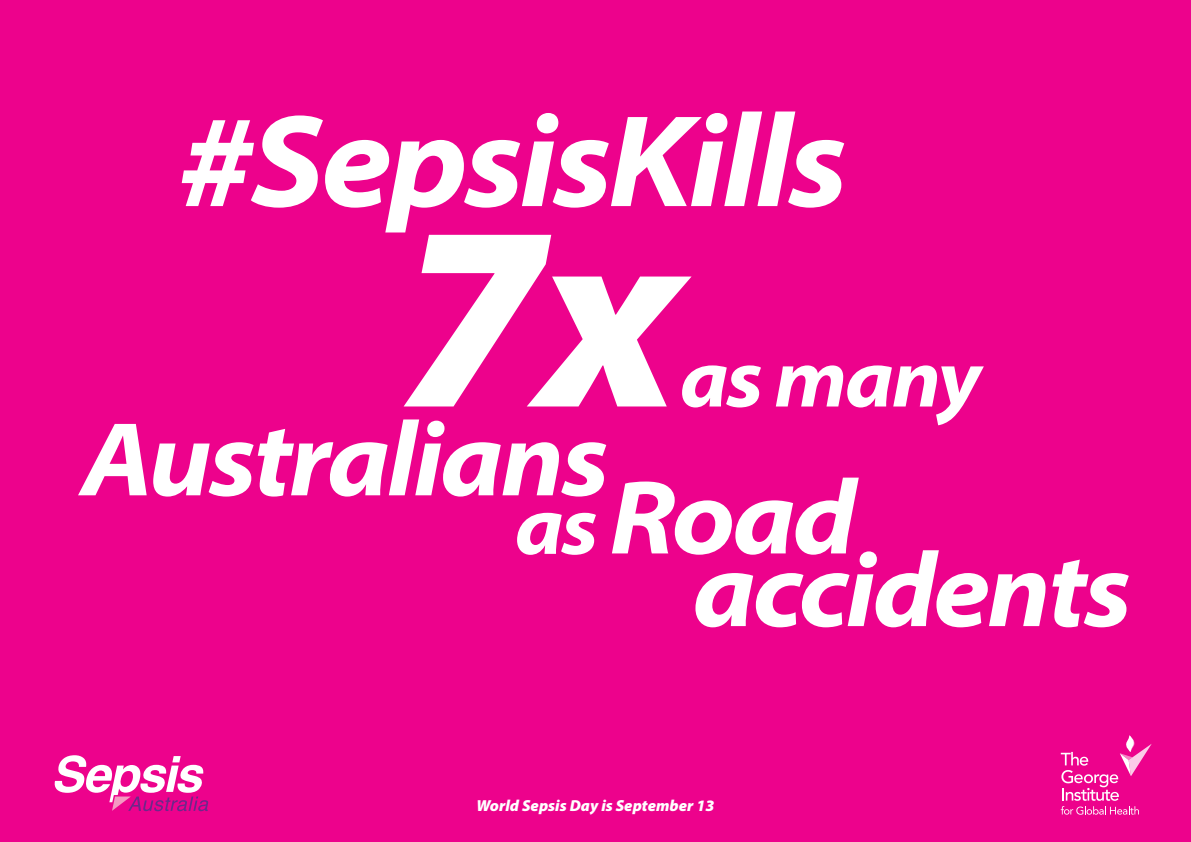
<style>
.page{position:relative;width:1191px;height:842px;background:#ed028c}
.page>*{position:absolute;margin:0;border:0;box-sizing:border-box;transform-origin:0 0}
.t1{font:italic 900 264.1px "Myriad Pro";color:#fff}
.t2{font:italic 700 semi-expanded 132.1px "Myriad Pro";letter-spacing:-.03em;color:#fff}
.t3{font:italic 700 semi-expanded 105.9px "Myriad Pro";letter-spacing:-.03em;color:#fff}
.t4{font:italic 700 semi-expanded 82px "Myriad Pro";letter-spacing:-.03em;color:#fff}
.t5{font:italic 900 16px "Myriad Pro";color:#fff}
</style>
<div class="page">
<svg style="left:1060px;top:735px;width:91px;height:80px"></svg>
<svg style="left:54px;top:755px;width:154px;height:56px"></svg>
<h2 class="t2" style="left:178px;top:74px;width:671px">#SepsisKills</h2>
<h1 class="t1" style="left:398px;top:142px;width:282px">7x</h1>
<h3 class="t4" style="left:680px;top:325px;width:303px">as many</h3>
<h3 class="t3" style="left:81px;top:390px;width:530px">Australians</h3>
<h3 class="t3" style="left:609px;top:448px;width:248px">Road</h3>
<h3 class="t4" style="left:515px;top:472px;width:85px">as</h3>
<h3 class="t3" style="left:692px;top:520px;width:440px">accidents</h3>
<p class="t5" style="left:476px;top:795px;width:239px">World Sepsis Day is September 13</p>
</div>
